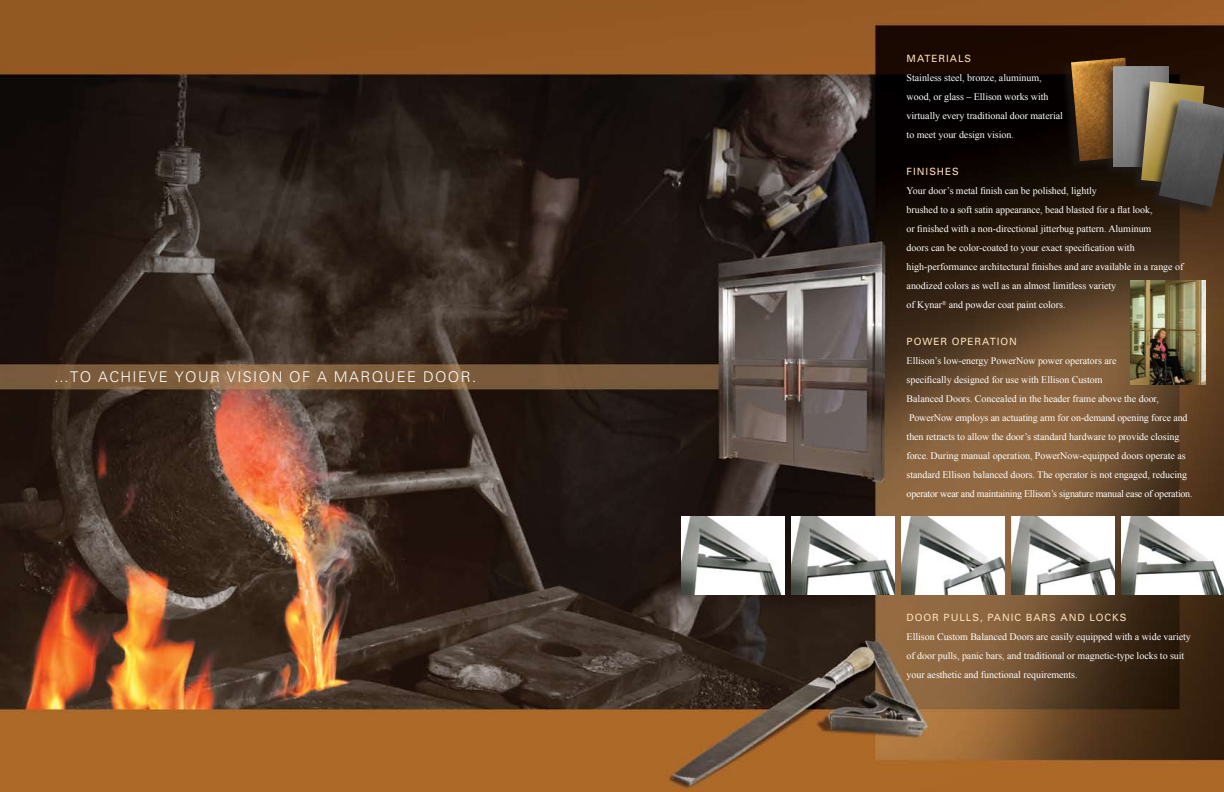
<style>
.page{position:relative;width:1224px;height:792px;background:#fff}
.page>*{position:absolute;margin:0;border:0;box-sizing:border-box;transform-origin:0 0}
.t1{font:300 14.8px "Univers";letter-spacing:.095em;color:#fff}
.t2{font:10px/19px "Times New Roman";letter-spacing:-.005em;color:#fff}
.t3{font:10px "Univers";letter-spacing:.095em;color:#ffe1bc}
</style>
<div class="page">
<img style="left:0;top:0;width:1224px;height:792px">
<div style="left:1060px;top:56px;width:73px;height:114px;background:#231f20;opacity:.56"></div>
<img style="left:1071px;top:58px;width:63px;height:103px">
<div style="left:1103px;top:66px;width:65px;height:110px;background:#231f20;opacity:.56"></div>
<img style="left:1114px;top:67px;width:54px;height:99px">
<div style="left:1131px;top:81px;width:73px;height:114px;background:#231f20;opacity:.75"></div>
<img style="left:1141px;top:81px;width:63px;height:104px">
<div style="left:1148px;top:98px;width:76px;height:119px;background:#231f20;opacity:.75"></div>
<img style="left:1159px;top:98px;width:65px;height:109px">
<img style="left:1130px;top:281px;width:76px;height:104px">
<img style="left:682px;top:517px;width:103px;height:77px">
<img style="left:792px;top:517px;width:103px;height:77px">
<img style="left:902px;top:517px;width:102px;height:77px">
<img style="left:1011px;top:517px;width:103px;height:77px">
<img style="left:1121px;top:517px;width:103px;height:77px">
<h1 class="t1" style="left:54px;top:368px;width:424px">…TO ACHI EVE YOUR VISION OF A MARQUEE DOOR.</h1>
<p class="t3" style="left:907px;top:53px;width:66px">MATERIALS</p>
<p class="t2" style="left:907px;top:68px;width:158px">Stainless steel, bronze, aluminum, wood, or glass – Ellison works with virtually every traditional door material to meet your design vision.</p>
<p class="t3" style="left:907px;top:166px;width:54px">FINISHES</p>
<p class="t2" style="left:907px;top:181px;width:278px">Your door’s metal finish can be polished, lightly<br>brushed to a soft satin appearance, bead blasted for a flat look,<br>or finished with a non-directional jitterbug pattern. Aluminum<br>doors can be color-coated to your exact specification with high-performance architectural finishes and are available in a range of anodized colors as well as an almost limitless variety<br>of Kynar<sup>®</sup> and powder coat paint colors.</p>
<p class="t3" style="left:907px;top:336px;width:76px">POWER OPERAT</p>
<p class="t3" style="left:997px;top:336px;width:11px">ION</p>
<p class="t2" style="left:907px;top:351px;width:287px">Ellison’s low-energy PowerNow power operators are<br>specifically designed for use with Ellison Custom<br>Balanced Doors. Concealed in the header frame above the door, PowerNow employs an actuating arm for on-demand opening force and then retracts to allow the door’s standard hardware to provide closing force. During manual operation, PowerNow-equipped doors operate as standard Ellison balanced doors. The operator is not engaged, reducing operator wear and maintaining Ellison’s signature manual ease of operation.</p>
<p class="t3" style="left:907px;top:611px;width:8px">DOOR</p>
<p class="t3" style="left:944px;top:611px;width:23px">PULLS</p>
<p class="t3" style="left:980px;top:611px;width:62px">, PAN IC BARSAN</p>
<p class="t3" style="left:1078px;top:611px;width:49px">D LOCKS</p>
<p class="t2" style="left:907px;top:627px;width:286px">Ellison Custom Balanced Doors are easily equipped with a wide variety of door pulls, panic bars, and traditional or magnetic-type locks to suit your aesthetic and functional requirements.</p>
</div>
